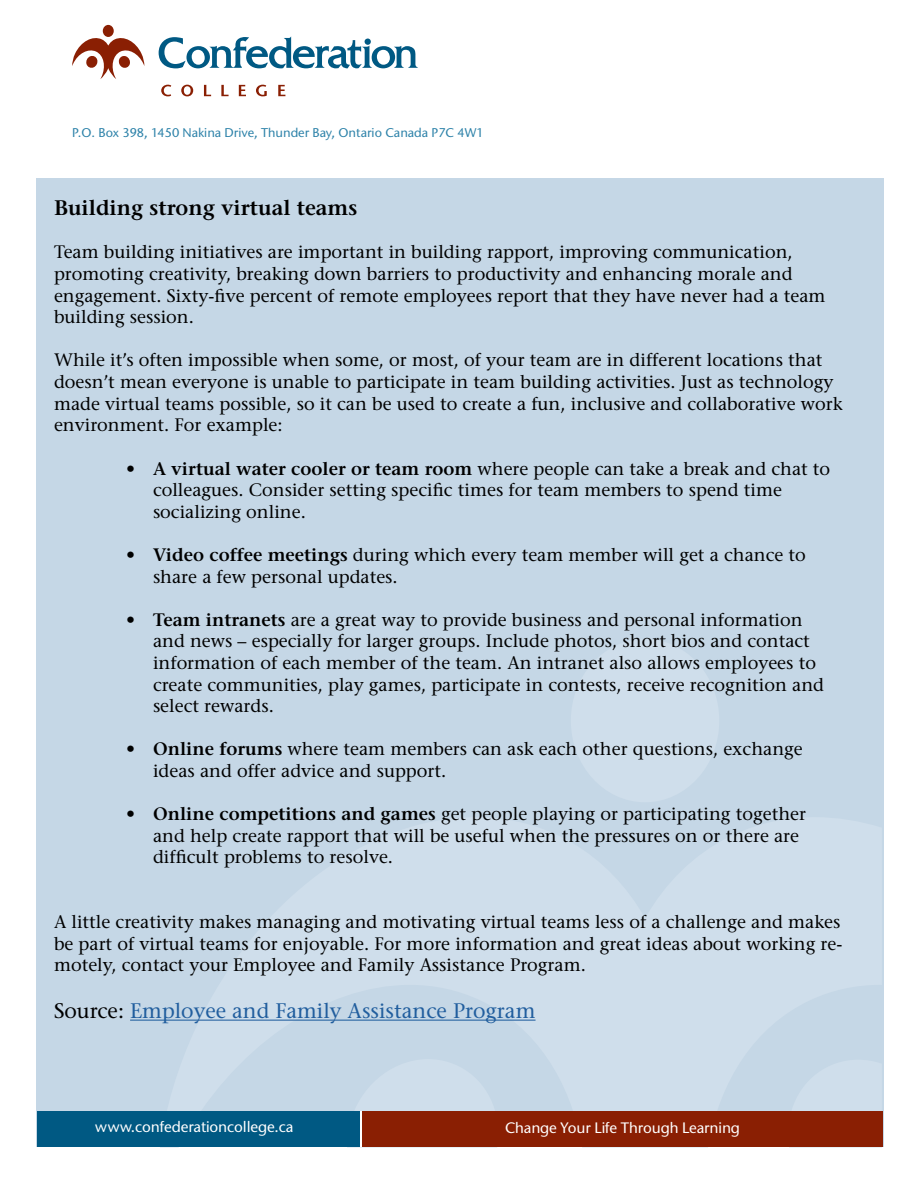
<style>
.page{position:relative;width:918px;height:1188px;background:#fff}
.page>*{position:absolute;margin:0;border:0;box-sizing:border-box;transform-origin:0 0}
.t1{font:500 21px "Stone Serif Std";color:#215e9e}
.t2{font:600 21px "Stone Serif Std";color:#000}
.t3{font:500 18px/21.6px "Stone Serif Std";color:#000}
.t4{font:500 15.15px "Stone Sans ITC";letter-spacing:-.01em;color:#fff}
.t5{font:15.15px "Stone Sans";letter-spacing:-.01em;color:#fff}
.t6{font:500 12.6px "Stone Sans ITC";color:#2d82a9}
.s1{font-weight:600}
.s2{color:#000}
.s3{font-family:"Stone Sans";font-weight:400}
.s4{font-family:"Stone Sans ITC";font-weight:500}
</style>
<div class="page">
<div style="left:36px;top:178px;width:847px;height:969px;background:#c5d7e6"></div>
<svg style="left:160px;top:1147px;width:19px;height:1px"></svg>
<svg style="left:582px;top:1147px;width:126px;height:1px"></svg>
<div style="left:571px;top:639px;width:148px;height:163px;background:#cfdeeb;border-radius:50%"></div>
<svg style="left:346px;top:1146px;width:153px;height:2px"></svg>
<svg style="left:787px;top:1146px;width:95px;height:2px"></svg>
<div style="left:37px;top:1111px;width:324px;height:35px;background:#005983"></div>
<div style="left:361px;top:1111px;width:522px;height:35px;background:#8a1f03"></div>
<hr style="left:360px;top:1111px;width:2px;height:36px;background:#fff">
<svg style="left:161px;top:85px;width:10px;height:11px"></svg>
<svg style="left:181px;top:85px;width:12px;height:11px"></svg>
<svg style="left:204px;top:85px;width:7px;height:11px"></svg>
<svg style="left:221px;top:85px;width:8px;height:11px"></svg>
<svg style="left:239px;top:85px;width:7px;height:11px"></svg>
<svg style="left:256px;top:85px;width:11px;height:11px"></svg>
<svg style="left:278px;top:85px;width:7px;height:11px"></svg>
<svg style="left:159px;top:36px;width:259px;height:32px"></svg>
<div style="left:103px;top:25px;width:11px;height:12px;background:#8a1f03;border-radius:50%"></div>
<svg style="left:72px;top:35px;width:72px;height:44px"></svg>
<hr style="left:130px;top:1020px;width:406px;height:1px;background:#215e9e">
<p class="t6" style="left:72px;top:125px;width:413px">P.O. Box 398, 1450 Nakina Drive, Thunder Bay, Ontario Canada P7C 4W1</p>
<p class="t2" style="left:54px;top:195px;width:305px">Building strong virtual teams</p>
<p class="t3" style="left:54px;top:241px;width:773px">Team building initiatives are important in building rapport, improving communication, promoting creativity, breaking down barriers to productivity and enhancing morale and engagement. Sixty-five percent of remote employees report that they have never had a team building session.</p>
<p class="t3" style="left:54px;top:349px;width:790px">While it’s often impossible when some, or most, of your team are in different locations that doesn’t mean everyone is unable to participate in team building activities. Just as technology made virtual teams possible, so it can be used to create a fun, inclusive and collaborative work environment. For example:</p>
<p class="t3" style="left:153px;top:458px;width:679px;text-indent:-27px"><span class="s1">• A virtual water cooler or team room</span> where people can take a break and chat to colleagues. Consider setting specific times for team members to spend time socializing online.</p>
<p class="t3" style="left:153px;top:544px;width:654px;text-indent:-27px"><span class="s1">• Video coffee meetings</span> during which every team member will get a chance to share a few personal updates.</p>
<p class="t3" style="left:153px;top:609px;width:673px;text-indent:-27px"><span class="s1">• Team intranets</span> are a great way to provide business and personal information and news – especially for larger groups. Include photos, short bios and contact information of each member of the team. An intranet also allows employees to create communities, play games, participate in contests, receive recognition and select rewards.</p>
<p class="t3" style="left:153px;top:738px;width:651px;text-indent:-27px"><span class="s1">• Online forums</span> where team members can ask each other questions, exchange ideas and offer advice and support.</p>
<p class="t3" style="left:153px;top:803px;width:655px;text-indent:-27px"><span class="s1">• Online competitions and games</span> get people playing or participating together and help create rapport that will be useful when the pressures on or there are difficult problems to resolve.</p>
<p class="t3" style="left:54px;top:911px;width:790px;text-align:justify">A little creativity makes managing and motivating virtual teams less of a challenge and makes be part of virtual teams for enjoyable. For more information and great ideas about working re&shy;motely, contact your Employee and Family Assistance Program.</p>
<p class="t1" style="left:54px;top:998px;width:483px"><span class="s2">Source:</span> Employee and Family Assistance Program</p>
<p class="t4" style="left:95px;top:1118px;width:193px">ww<span class="s3">ww</span>w.confederationcollege.c</p>
<p class="t4" style="left:568px;top:1118px;width:174px">our Life Through Learnin<span class="s3">g</span> g</p>
<p class="t5" style="left:506px;top:1120px;width:204px">Change Y<span class="s4">Y</span>our Life Through Learni</p>
<p class="t5" style="left:133px;top:1119px;width:162px">w.confederationc.on.ca <span class="s4">a</span></p>
<p class="t4" style="left:540px;top:1118px;width:18px">ge</p>
</div>
